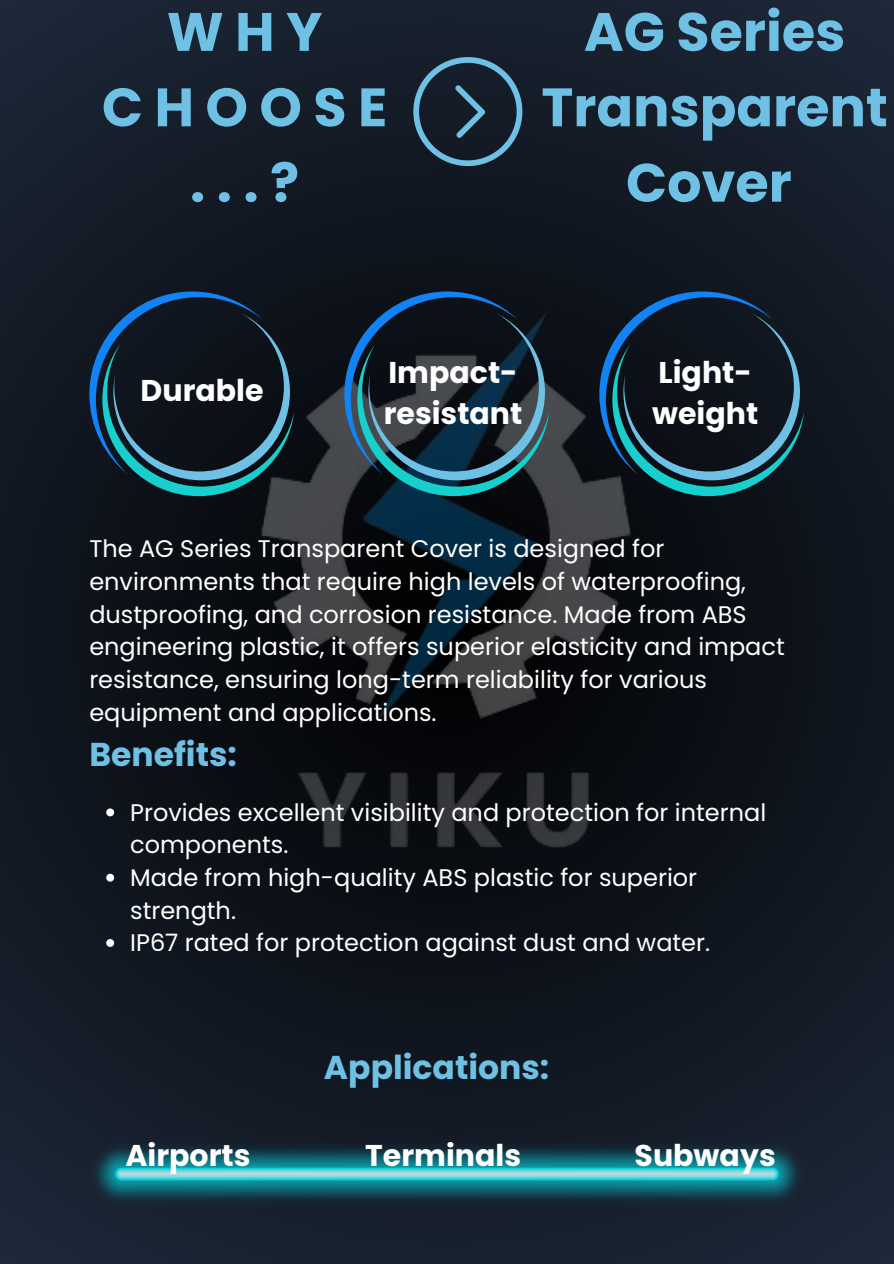
<style>
.page{position:relative;width:894px;height:1264px;background:#fff}
.page>*{position:absolute;margin:0;border:0;box-sizing:border-box;transform-origin:0 0}
.t1{font:700 54px/75.3px "Poppins";color:#6ec1e4;text-align:center}
.t2{font:700 54px/75.3px "Poppins";letter-spacing:.21em;color:#6ec1e4;text-align:center}
.t3{font:700 33px "Poppins";color:#6ec1e4}
.t4{font:700 30px/41.7px "Poppins";color:#fff}
.t5{font:24px/32.7px "Poppins";color:#fff}
</style>
<div class="page">
<div style="left:0;top:0;width:893px;height:1263px;background:linear-gradient(to right,#151d2a,#151d29)"></div>
<img style="left:0;top:283px;width:892px;height:714px">
<svg style="left:599px;top:291px;width:205px;height:205px;background:#142a38"></svg>
<svg style="left:89px;top:291px;width:205px;height:205px;background:#142a38"></svg>
<svg style="left:344px;top:291px;width:205px;height:205px;background:#1d3745"></svg>
<svg style="left:413px;top:57px;width:109px;height:109px;background:#253a4b"></svg>
<svg style="left:106px;top:808px;width:8px;height:8px"></svg>
<svg style="left:106px;top:873px;width:8px;height:8px"></svg>
<svg style="left:106px;top:939px;width:8px;height:7px"></svg>
<img style="left:89px;top:1141px;width:715px;height:65px">
<p class="t2" style="left:102px;top:-6px;width:287px">WHY<br>CHOOSE ...?</p>
<p class="t1" style="left:541px;top:-6px;width:348px">AG Series<br>Transparent<br>Cover</p>
<h3 class="t4" style="left:141px;top:370px;width:124px">Durable</h3>
<p class="t4" style="left:383px;top:351px;width:140px">Impact&shy;resistant</p>
<h3 class="t4" style="left:652px;top:351px;width:108px">Light&shy;weight</h3>
<p class="t5" style="left:89px;top:532px;width:696px">The AG Series Transparent Cover is designed for environments that require high levels of waterproofing, dustproofing, and corrosion resistance. Made from ABS engineering plastic, it offers superior elasticity and impact resistance, ensuring long-term reliability for various equipment and applications.</p>
<h3 class="t3" style="left:89px;top:731px;width:149px">Benefits:</h3>
<h1 class="t5" style="left:130px;top:796px;width:637px">Provides excellent visibility and protection for internal components.</h1>
<p class="t5" style="left:130px;top:861px;width:568px">Made from high-quality ABS plastic for superior strength.</p>
<h2 class="t5" style="left:130px;top:926px;width:581px">IP67 rated for protection against dust and water.</h2>
<p class="t3" style="left:324px;top:1044px;width:227px">Applications:</p>
<p class="t4" style="left:125px;top:1134px;width:126px">Airports</p>
<p class="t4" style="left:365px;top:1134px;width:157px">Terminals</p>
<h3 class="t4" style="left:634px;top:1134px;width:143px">Subways</h3>
</div>
